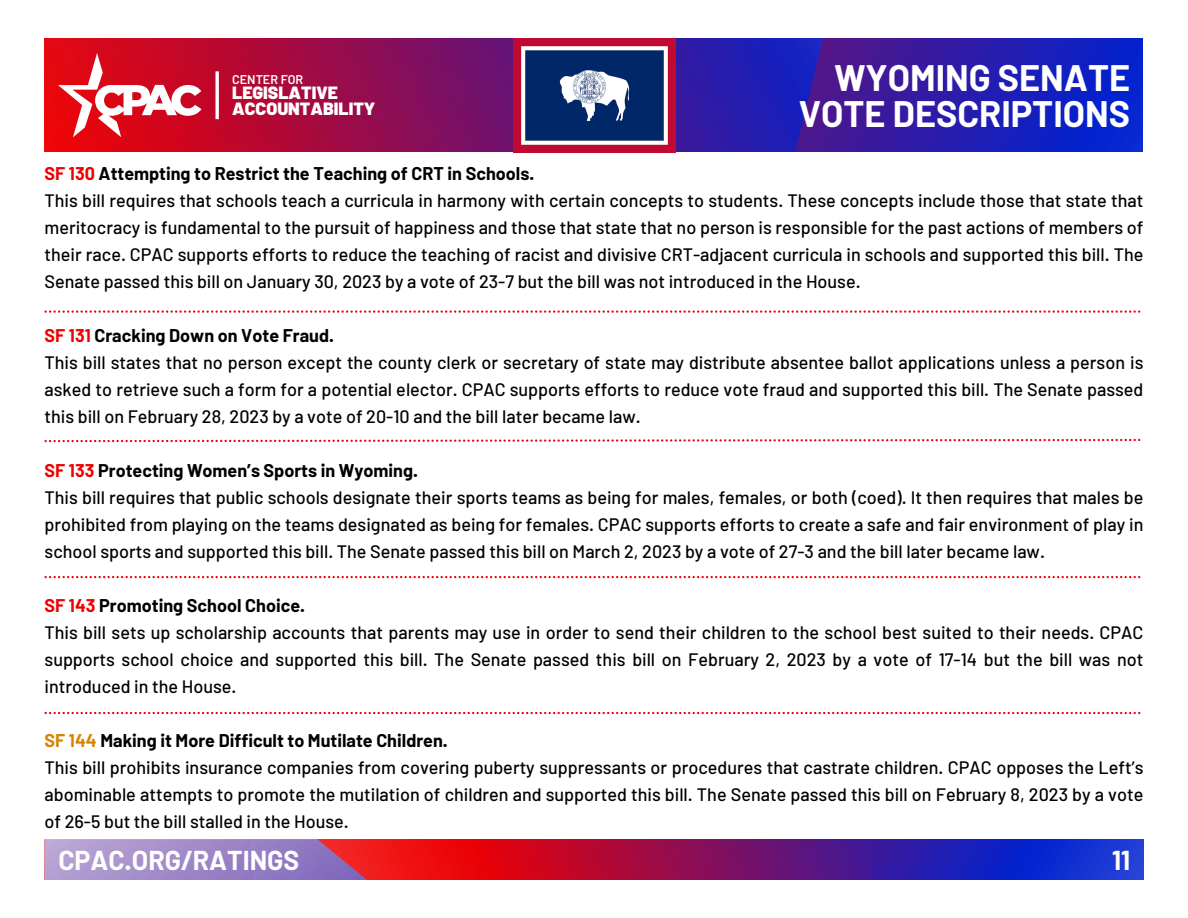
<style>
.page{position:relative;width:1188px;height:918px;background:#fff}
.page>*{position:absolute;margin:0;border:0;box-sizing:border-box;transform-origin:0 0}
.t1{font:700 36px/36px "Barlow";color:#fff;text-align:right}
.t2{font:700 26.7px "Barlow";color:#fff}
.t3{font:500 18px/27px "Barlow";color:#000;text-align:justify}
.t4{font:700 18px "Barlow";color:#000}
.t5{font:900 17.7px "Barlow";color:#fff}
.t6{font:600 12.6px "Barlow";color:#fff}
.s1{color:#f00000}
.s2{color:#d88200}
</style>
<div class="page">
<svg style="left:45px;top:38px;width:1098px;height:114px;background:#5b1580"></svg>
<svg style="left:58px;top:53px;width:144px;height:84px"></svg>
<hr style="left:216px;top:71px;width:3px;height:48px;background:#fff">
<svg style="left:45px;top:840px;width:1099px;height:39px;background:#833584"></svg>
<img style="left:513px;top:39px;width:162px;height:113px">
<svg style="left:45px;top:310px;width:1095px;height:3px"></svg>
<svg style="left:45px;top:439px;width:1095px;height:3px"></svg>
<svg style="left:45px;top:576px;width:1095px;height:2px"></svg>
<svg style="left:45px;top:712px;width:1095px;height:2px"></svg>
<p class="t6" style="left:232px;top:71px;width:73px">CENTER FOR</p>
<p class="t5" style="left:232px;top:82px;width:107px">LEGISLATIVE</p>
<p class="t5" style="left:232px;top:98px;width:145px">ACCOUNTABILITY</p>
<p class="t1" style="left:799px;top:58px;width:333px">WYOMING SENATE<br>VOTE DESCRIPTIONS</p>
<p class="t4" style="left:45px;top:162px;width:491px"><span class="s1">SF 130</span> Attempting to Restrict the Teaching of CRT in Schools.</p>
<p class="t3" style="left:45px;top:186px;width:1100px">This bill requires that schools teach a curricula in harmony with certain concepts to students. These concepts include those that state that meritocracy is fundamental to the pursuit of happiness and those that state that no person is responsible for the past actions of members of their race. CPAC supports efforts to reduce the teaching of racist and divisive CRT-adjacent curricula in schools and supported this bill. The Senate passed this bill on January 30, 2023 by a vote of 23-7 but the bill was not introduced in the House.</p>
<p class="t4" style="left:45px;top:324px;width:291px"><span class="s1">SF 131</span> Cracking Down on Vote Fraud.</p>
<p class="t3" style="left:45px;top:348px;width:1100px">This bill states that no person except the county clerk or secretary of state may distribute absentee ballot applications unless a person is asked to retrieve such a form for a potential elector. CPAC supports efforts to reduce vote fraud and supported this bill. The Senate passed this bill on February 28, 2023 by a vote of 20-10 and the bill later became law.</p>
<p class="t4" style="left:45px;top:459px;width:375px"><span class="s1">SF 133</span> Protecting Women’s Sports in Wyoming.</p>
<p class="t3" style="left:45px;top:483px;width:1100px">This bill requires that public schools designate their sports teams as being for males, females, or both (coed). It then requires that males be prohibited from playing on the teams designated as being for females. CPAC supports efforts to create a safe and fair environment of play in school sports and supported this bill. The Senate passed this bill on March 2, 2023 by a vote of 27-3 and the bill later became law.</p>
<p class="t4" style="left:45px;top:594px;width:262px"><span class="s1">SF 143</span> Promoting School Choice.</p>
<p class="t3" style="left:45px;top:618px;width:1100px">This bill sets up scholarship accounts that parents may use in order to send their children to the school best suited to their needs. CPAC supports school choice and supported this bill. The Senate passed this bill on February 2, 2023 by a vote of 17-14 but the bill was not introduced in the House.</p>
<p class="t4" style="left:45px;top:729px;width:405px"><span class="s2">SF 144</span> Making it More Difficult to Mutilate Children.</p>
<p class="t3" style="left:45px;top:753px;width:1100px">This bill prohibits insurance companies from covering puberty suppressants or procedures that castrate children. CPAC opposes the Left’s abominable attempts to promote the mutilation of children and supported this bill. The Senate passed this bill on February 8, 2023 by a vote of 26-5 but the bill stalled in the House.</p>
<p class="t2" style="left:58px;top:844px;width:242px">CPAC.ORG/RATINGS</p>
<p class="t2" style="left:1112px;top:843px;width:20px">11</p>
</div>
